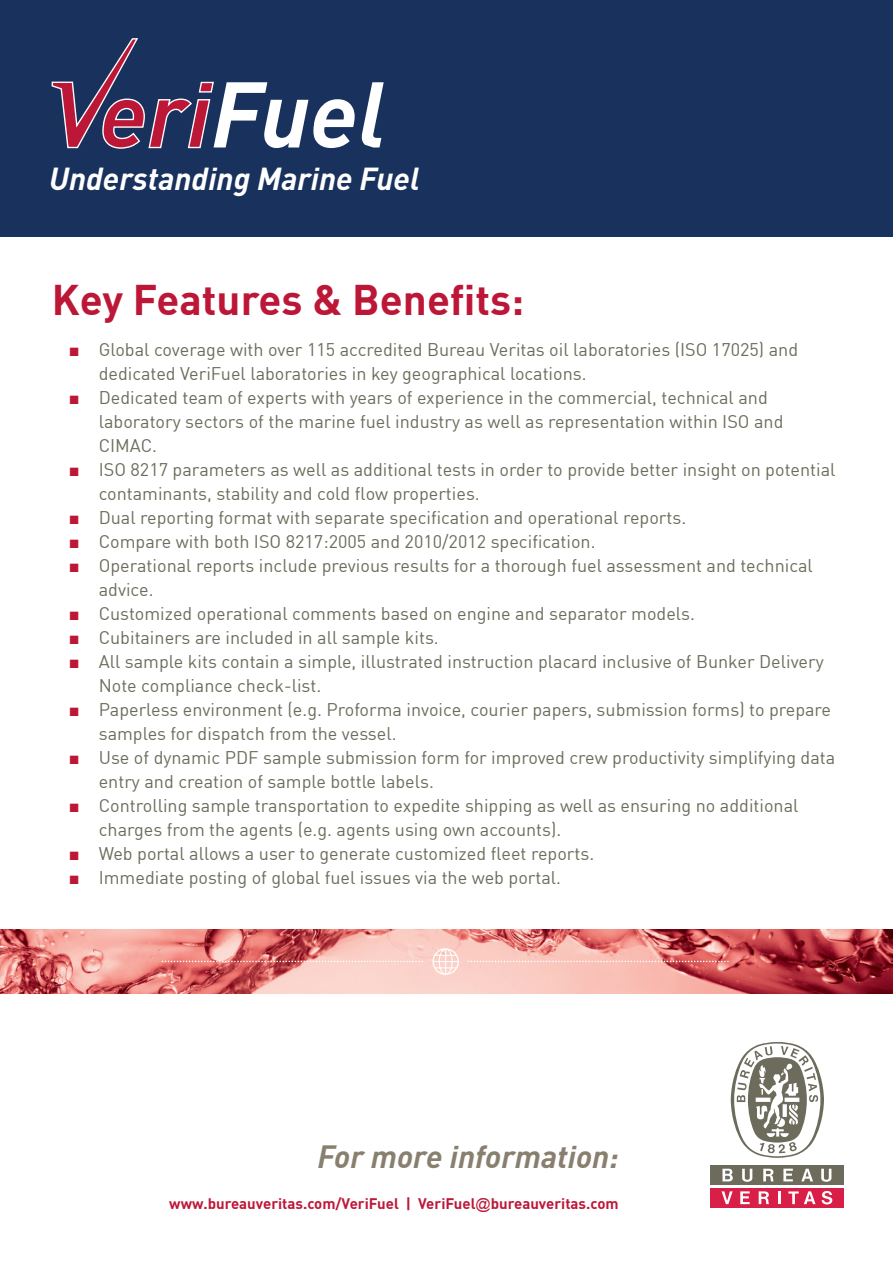
<style>
.page{position:relative;width:893px;height:1263px;background:#fff}
.page>*{position:absolute;margin:0;border:0;box-sizing:border-box;transform-origin:0 0}
.t1{font:700 42px "DIN";color:#bd1738}
.t2{font:italic 700 31.5px "DIN";color:#fff}
.t3{font:italic 700 31.5px "DIN";color:#887f6f}
.t4{font:18px/24px "DIN";color:#6d6c5c}
.t5{font:700 15px "DIN";color:#bd1738}
.s1{font-family:"Arial";color:#bd1738}
.s2{font-family:"Arial";font-weight:400}
</style>
<div class="page">
<div style="left:0;top:0;width:893px;height:236px;background:#19315d"></div>
<svg style="left:362px;top:82px;width:22px;height:65px"></svg>
<svg style="left:51px;top:38px;width:304px;height:111px"></svg>
<img style="left:0;top:929px;width:893px;height:65px">
<svg style="left:432px;top:948px;width:27px;height:27px"></svg>
<svg style="left:468px;top:961px;width:261px;height:1px"></svg>
<svg style="left:162px;top:961px;width:261px;height:1px"></svg>
<svg style="left:731px;top:1042px;width:93px;height:116px"></svg>
<div style="left:710px;top:1165px;width:134px;height:20px;background:#6d6c5c"></div>
<div style="left:710px;top:1188px;width:134px;height:20px;background:#d91e47"></div>
<svg style="left:742px;top:1169px;width:10px;height:13px"></svg>
<svg style="left:783px;top:1169px;width:10px;height:12px"></svg>
<svg style="left:821px;top:1169px;width:10px;height:13px"></svg>
<svg style="left:722px;top:1169px;width:11px;height:12px"></svg>
<svg style="left:801px;top:1169px;width:12px;height:12px"></svg>
<svg style="left:763px;top:1169px;width:11px;height:12px"></svg>
<svg style="left:722px;top:1191px;width:11px;height:13px"></svg>
<svg style="left:740px;top:1191px;width:10px;height:13px"></svg>
<svg style="left:778px;top:1191px;width:3px;height:13px"></svg>
<svg style="left:788px;top:1191px;width:27px;height:13px"></svg>
<svg style="left:759px;top:1191px;width:10px;height:13px"></svg>
<svg style="left:822px;top:1191px;width:10px;height:13px"></svg>
<h2 class="t2" style="left:49px;top:159px;width:372px">Understanding Marine Fuel</h2>
<h1 class="t1" style="left:52px;top:272px;width:474px">Key Features &amp; Benefits:</h1>
<p class="t4" style="left:99px;top:337px;width:701px;text-indent:-30px"><span class="s1">■</span> Global coverage with over 115 accredited Bureau Veritas oil laboratories (ISO 17025) and dedicated VeriFuel laboratories in key geographical locations.</p>
<p class="t4" style="left:99px;top:385px;width:686px;text-indent:-30px"><span class="s1">■</span> Dedicated team of experts with years of experience in the commercial, technical and laboratory sectors of the marine fuel industry as well as representation within ISO and<br>CIMAC.</p>
<p class="t4" style="left:99px;top:457px;width:738px;text-indent:-30px"><span class="s1">■</span> ISO 8217 parameters as well as additional tests in order to provide better insight on potential contaminants, stability and cold flow properties.</p>
<p class="t4" style="left:69px;top:505px;width:619px"><span class="s1">■</span> Dual reporting format with separate specification and operational reports.</p>
<p class="t4" style="left:69px;top:529px;width:528px"><span class="s1">■</span> Compare with both ISO 8217:2005 and 2010/2012 specification.</p>
<p class="t4" style="left:99px;top:553px;width:716px;text-indent:-30px"><span class="s1">■</span> Operational reports include previous results for a thorough fuel assessment and technical advice.</p>
<p class="t4" style="left:69px;top:601px;width:628px"><span class="s1">■</span> Customized operational comments based on engine and separator models.</p>
<p class="t4" style="left:69px;top:625px;width:371px"><span class="s1">■</span> Cubitainers are included in all sample kits.</p>
<p class="t4" style="left:99px;top:649px;width:726px;text-indent:-30px"><span class="s1">■</span> All sample kits contain a simple, illustrated instruction placard inclusive of Bunker Delivery<br>Note compliance check-list.</p>
<p class="t4" style="left:99px;top:697px;width:734px;text-indent:-30px"><span class="s1">■</span> Paperless environment (e.g. Proforma invoice, courier papers, submission forms) to prepare samples for dispatch from the vessel.</p>
<p class="t4" style="left:99px;top:745px;width:738px;text-indent:-30px"><span class="s1">■</span> Use of dynamic PDF sample submission form for improved crew productivity simplifying data entry and creation of sample bottle labels.</p>
<p class="t4" style="left:99px;top:793px;width:701px;text-indent:-30px"><span class="s1">■</span> Controlling sample transportation to expedite shipping as well as ensuring no additional charges from the agents (e.g. agents using own accounts).</p>
<p class="t4" style="left:69px;top:841px;width:527px"><span class="s1">■</span> Web portal allows a user to generate customized fleet reports.</p>
<p class="t4" style="left:69px;top:865px;width:493px"><span class="s1">■</span> Immediate posting of global fuel issues via the web portal.</p>
<h2 class="t3" style="left:317px;top:1136px;width:303px">For more information:</h2>
<p class="t5" style="left:169px;top:1194px;width:451px">www.bureauveritas.com/VeriFuel | VeriFuel<span class="s2">@</span>bureauveritas.com</p>
</div>
